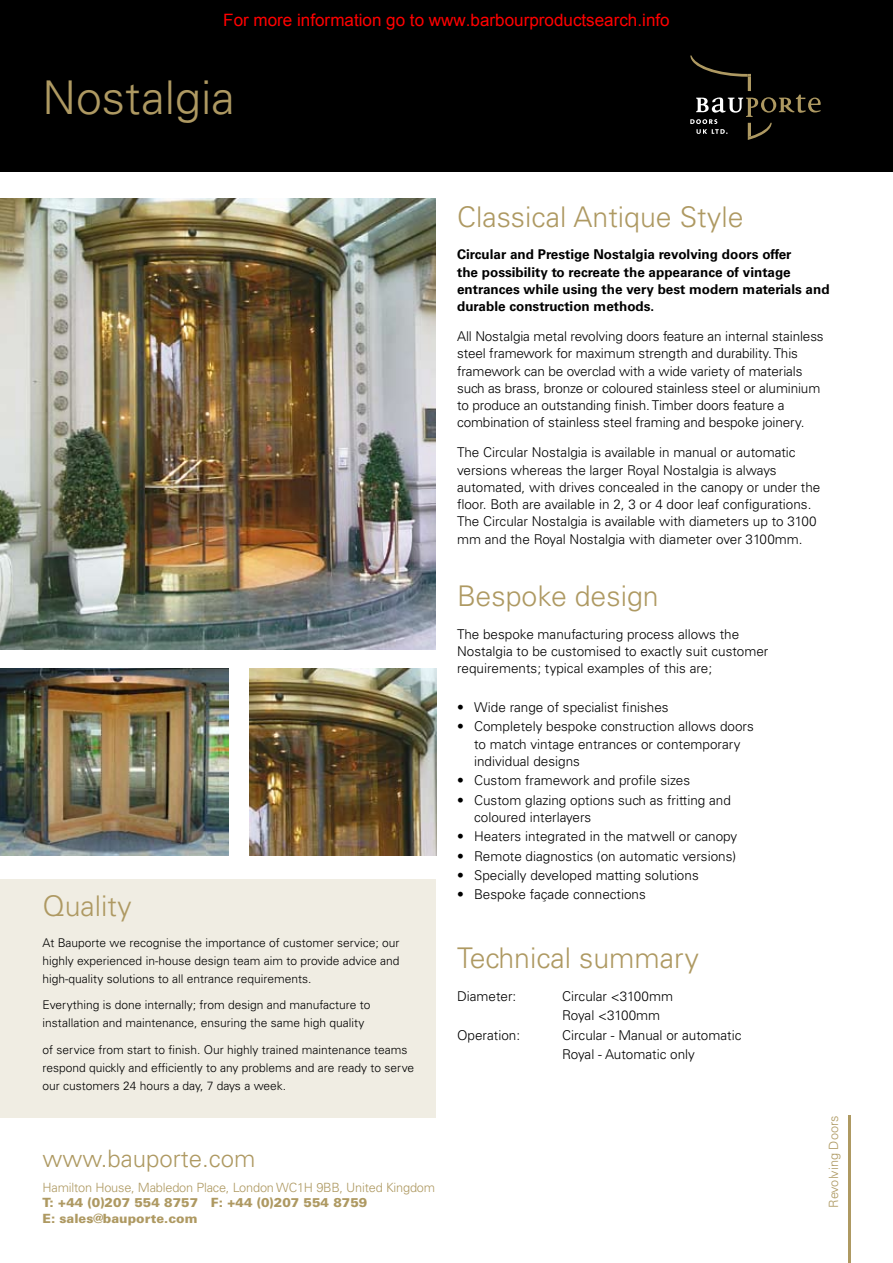
<style>
.page{position:relative;width:893px;height:1263px;background:#fff}
.page>*{position:absolute;margin:0;border:0;box-sizing:border-box;transform-origin:0 0}
.t1{font:300 46.5px "Univers LT Std";color:#ae9962}
.t2{font:300 28.5px "Univers LT Std";color:#ae9962}
.t3{font:300 24px "Univers LT Std";color:#ae9962}
.t4{font:17.1px "Arial";color:#f00}
.t5{font:300 13.5px/17.2px "Univers LT Std";color:#000}
.t6{font:700 13.5px/17.2px "Univers LT Std";color:#000}
.t7{font:300 12.75px "Univers LT Std";letter-spacing:-.015em;color:#ae9962}
.t8{font:900 12.75px/15.8px "Univers LT Std";color:#ae9962}
.t9{font:300 12px/18px "Univers LT Std";color:#000}
</style>
<div class="page">
<div style="left:0;top:879px;width:436px;height:238px;background:#f0ede3"></div>
<hr style="left:848px;top:1116px;width:2px;height:147px;background:#ae9962">
<div style="left:0;top:0;width:893px;height:171px;background:#000"></div>
<svg style="left:690px;top:55px;width:131px;height:85px"></svg>
<img style="left:0;top:198px;width:436px;height:451px">
<img style="left:250px;top:669px;width:186px;height:186px">
<img style="left:0;top:669px;width:229px;height:186px">
<p class="t4" style="left:223px;top:9px;width:448px">For more information go to www.barbourproductsearch.info</p>
<h1 class="t1" style="left:43px;top:69px;width:194px">Nostalgia</h1>
<h2 class="t2" style="left:43px;top:889px;width:91px">Quality</h2>
<p class="t9" style="left:43px;top:933px;width:359px;text-align:justify">At Bauporte we recognise the importance of customer service; our highly experienced in-house design team aim to provide advice and high-quality solutions to all entrance requirements.</p>
<p class="t9" style="left:43px;top:996px;width:329px">Everything is done internally; from design and manufacture to installation and maintenance, ensuring the same high quality</p>
<p class="t9" style="left:43px;top:1040px;width:373px">of service from start to finish. Our highly trained maintenance teams respond quickly and efficiently to any problems and are ready to serve our customers 24 hours a day, 7 days a week.</p>
<h3 class="t3" style="left:43px;top:1144px;width:214px">www.bauporte.com</h3>
<p class="t7" style="left:43px;top:1179px;width:394px">Hamilton House, Mabledon Place, London WC1H 9BB, United Kingdom</p>
<p class="t8" style="left:43px;top:1195px;width:326px">T: +44 (0)207 554 8757 F: +44 (0)207 554 8759<br>E: sales@bauporte.com</p>
<h2 class="t2" style="left:457px;top:199px;width:288px">Classical Antique Style</h2>
<p class="t6" style="left:457px;top:246px;width:374px">Circular and Prestige Nostalgia revolving doors offer<br>the possibility to recreate the appearance of vintage entrances while using the very best modern materials and durable construction methods.</p>
<p class="t5" style="left:457px;top:328px;width:368px">All Nostalgia metal revolving doors feature an internal stainless steel framework for maximum strength and durability. This framework can be overclad with a wide variety of materials such as brass, bronze or coloured stainless steel or aluminium to produce an outstanding finish. Timber doors feature a combination of stainless steel framing and bespoke joinery.</p>
<p class="t5" style="left:457px;top:444px;width:365px">The Circular Nostalgia is available in manual or automatic versions whereas the larger Royal Nostalgia is always automated, with drives concealed in the canopy or under the floor. Both are available in 2, 3 or 4 door leaf configurations.<br>The Circular Nostalgia is available with diameters up to 3100 mm and the Royal Nostalgia with diameter over 3100mm.</p>
<h2 class="t2" style="left:457px;top:579px;width:203px">Bespoke design</h2>
<p class="t5" style="left:457px;top:625px;width:313px">The bespoke manufacturing process allows the<br>Nostalgia to be customised to exactly suit customer requirements; typical examples of this are;</p>
<p class="t5" style="left:457px;top:698px;width:213px">• Wide range of specialist finishes</p>
<p class="t5" style="left:474px;top:718px;width:281px;text-indent:-17px">• Completely bespoke construction allows doors to match vintage entrances or contemporary individual designs</p>
<p class="t5" style="left:457px;top:772px;width:234px">• Custom framework and profile sizes</p>
<p class="t5" style="left:474px;top:791px;width:258px;text-indent:-17px">• Custom glazing options such as fritting and coloured interlayers</p>
<p class="t5" style="left:457px;top:828px;width:282px">• Heaters integrated in the matwell or canopy</p>
<p class="t5" style="left:457px;top:847px;width:281px">• Remote diagnostics (on automatic versions)</p>
<p class="t5" style="left:457px;top:866px;width:243px">• Specially developed matting solutions</p>
<p class="t5" style="left:457px;top:886px;width:190px">• Bespoke façade connections</p>
<h2 class="t2" style="left:457px;top:941px;width:243px">Technical summary</h2>
<p class="t5" style="left:457px;top:987px;width:61px">Diameter:</p>
<p class="t5" style="left:562px;top:986px;width:112px;line-height:19.5px">Circular &lt;3100mm<br>Royal &lt;3100mm</p>
<p class="t5" style="left:457px;top:1026px;width:65px">Operation:</p>
<p class="t5" style="left:562px;top:1025px;width:181px;line-height:19.5px">Circular - Manual or automatic<br>Royal - Automatic only</p>
<p class="t7" style="left:826px;top:1208px;width:94px;rotate:-90deg">Revolving Doors</p>
</div>
